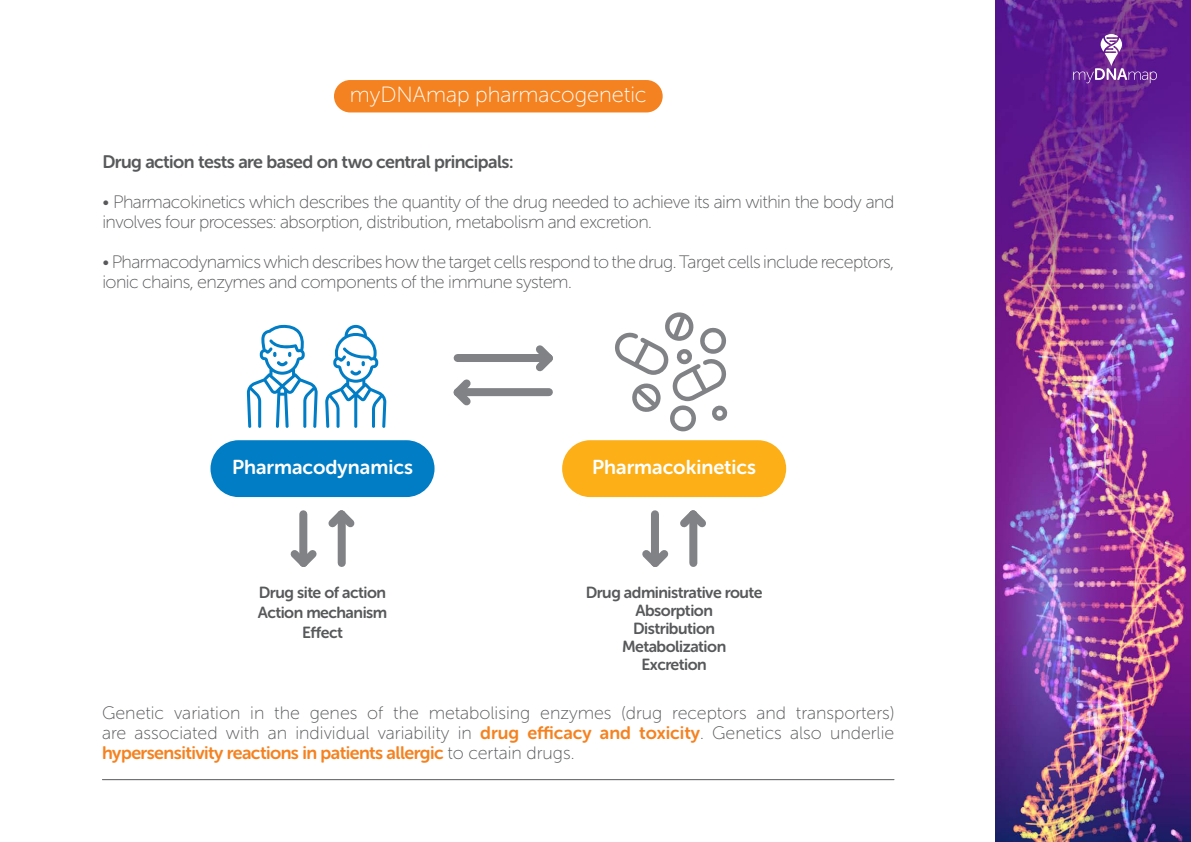
<style>
.page{position:relative;width:1191px;height:842px;background:#fff}
.page>*{position:absolute;margin:0;border:0;box-sizing:border-box;transform-origin:0 0}
.t1{font:22px "Museo Sans Rounded 100";color:#fff}
.t2{font:20px "Museo Sans Rounded 700";color:#fff}
.t3{font:18px/20px "Museo Sans Rounded 100";letter-spacing:-.03em;color:#58595b}
.t4{font:18px/20px "Museo Sans Rounded 100";color:#58595b}
.t5{font:18px "Museo Sans Rounded 700";letter-spacing:-.03em;color:#f58220}
.t6{font:18px "Museo Sans Rounded 700";letter-spacing:-.03em;color:#58595b}
.t7{font:16px/18px "Museo Sans Rounded 700";letter-spacing:-.03em;color:#58595b;text-align:center}
.s1{font-family:"Museo Sans Rounded 700";color:#f58220}
.s2{font-family:"Museo Sans Rounded 100";color:#58595b}
</style>
<div class="page">
<div style="left:210px;top:440px;width:224px;height:57px;background:#007dc5;border-radius:28px"></div>
<div style="left:562px;top:440px;width:224px;height:57px;background:#fcaf17;border-radius:28px"></div>
<svg style="left:247px;top:324px;width:71px;height:104px"></svg>
<svg style="left:325px;top:325px;width:61px;height:103px"></svg>
<div style="left:457px;top:354px;width:91px;height:8px;background:#808285"></div>
<svg style="left:536px;top:345px;width:17px;height:27px"></svg>
<div style="left:338px;top:515px;width:8px;height:48px;background:#808285"></div>
<svg style="left:328px;top:510px;width:27px;height:25px"></svg>
<div style="left:689px;top:515px;width:8px;height:48px;background:#808285"></div>
<svg style="left:680px;top:510px;width:26px;height:25px"></svg>
<div style="left:299px;top:514px;width:8px;height:49px;background:#808285"></div>
<svg style="left:290px;top:543px;width:27px;height:24px"></svg>
<div style="left:651px;top:514px;width:8px;height:49px;background:#808285"></div>
<svg style="left:642px;top:550px;width:27px;height:17px"></svg>
<div style="left:458px;top:388px;width:91px;height:8px;background:#808285"></div>
<svg style="left:453px;top:379px;width:25px;height:27px"></svg>
<svg style="left:615px;top:312px;width:113px;height:119px"></svg>
<div style="left:334px;top:80px;width:328px;height:32px;background:#f58220;border-radius:16px"></div>
<hr style="left:102px;top:779px;width:792px;height:1px;background:#58595b">
<img style="left:995px;top:0;width:196px;height:842px">
<svg style="left:1073px;top:34px;width:84px;height:49px;background:#793c9f"></svg>
<p class="t1" style="left:350px;top:83px;width:298px">myDNAmap pharmacogenetic</p>
<p class="t6" style="left:102px;top:151px;width:413px">Drug action tests are based on two central principals:</p>
<p class="t3" style="left:102px;top:192px;width:793px">• Pharmacokinetics which describes the quantity of the drug needed to achieve its aim within the body and involves four processes: absorption, distribution, metabolism and excretion.</p>
<p class="t3" style="left:102px;top:252px;width:793px">• Pharmacodynamics which describes how the target cells respond to the drug. Target cells include receptors, ionic chains, enzymes and components of the immune system.</p>
<p class="t2" style="left:232px;top:456px;width:182px">Pharmacodynamics</p>
<p class="t2" style="left:592px;top:456px;width:165px">Pharmacokinetics</p>
<p class="t7" style="left:258px;top:582px;width:131px;line-height:20px">Drug site of action<br>Action mechanism<br>Effect</p>
<p class="t7" style="left:585px;top:583px;width:178px">Drug administrative route<br>Absorption<br>Distribution<br>Metabolization<br>Excretion</p>
<p class="t4" style="left:102px;top:703px;width:793px">Genetic variation in the genes of the metabolising enzymes (drug receptors and transporters) are associated with an individual variability in <span class="s1">drug efficacy and toxicity</span>. Genetics also underlie</p>
<p class="t5" style="left:102px;top:743px;width:474px">hypersensitivity reactions in patients allergic <span class="s2">to certain drugs.</span></p>
</div>
